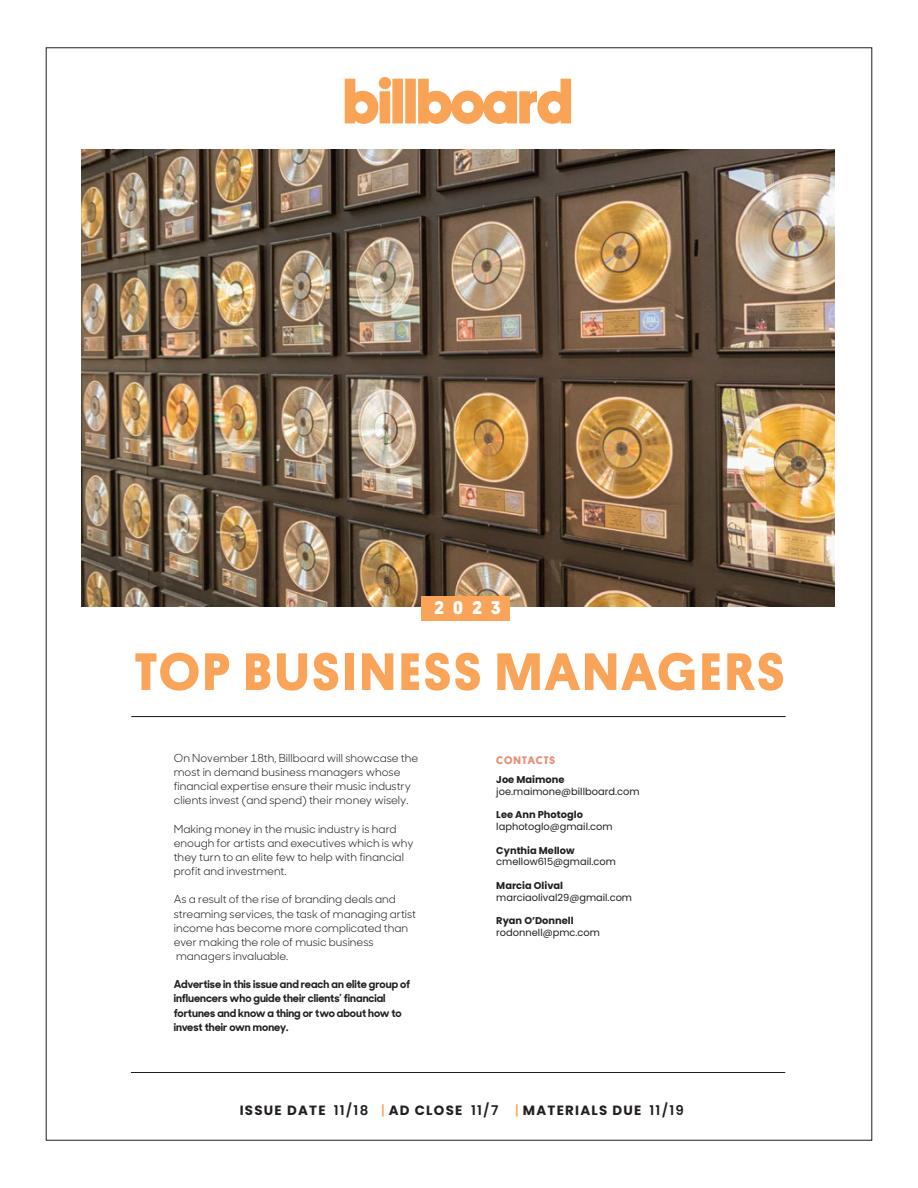
<style>
.page{position:relative;width:918px;height:1188px;background:#fff}
.page>*{position:absolute;margin:0;border:0;box-sizing:border-box;transform-origin:0 0}
.t1{font:700 52.95px "Platform";letter-spacing:.065em;color:#f9a458}
.t2{font:700 18.45px "Platform";color:#fff}
.t3{font:700 13.35px "Poppins";letter-spacing:.09em;color:#231f20}
.t4{font:11.1px/14.1px "Sharp Sans No 1";color:#231f20}
.t5{font:700 11.1px/14.1px "Sharp Sans No 1";color:#231f20}
.t6{font:700 11.1px "Platform";letter-spacing:.085em;color:#e79078}
.t7{font:9.9px/11.9px "Poppins";color:#231f20}
.s1{font-weight:700}
.s2{font-weight:600}
.s3{font-weight:500;color:#f9a458}
</style>
<div class="page">
<img style="left:81px;top:149px;width:753px;height:457px">
<svg style="left:345px;top:77px;width:226px;height:47px"></svg>
<hr style="left:131px;top:716px;width:655px;height:1px;background:#231f20">
<div style="left:422px;top:596px;width:88px;height:25px;background:#f9a458"></div>
<hr style="left:131px;top:1072px;width:654px;height:1px;background:#231f20">
<p class="t2" style="left:435px;top:594px;width:67px">2023</p>
<p class="t1" style="left:135px;top:633px;width:651px">TOP BUSINESS MANAGERS</p>
<p class="t4" style="left:174px;top:750px;width:246px">On November 18th, Billboard will showcase the most in demand business managers whose financial expertise ensure their music industry clients invest (and spend) their money wisely.</p>
<p class="t4" style="left:174px;top:821px;width:241px">Making money in the music industry is hard enough for artists and executives which is why they turn to an elite few to help with financial profit and investment.</p>
<p class="t4" style="left:174px;top:892px;width:244px">As a result of the rise of branding deals and streaming services, the task of managing artist income has become more complicated than ever making the role of music business managers invaluable.</p>
<p class="t5" style="left:174px;top:976px;width:238px">Advertise in this issue and reach an elite group of influencers who guide their clients’ financial fortunes and know a thing or two about how to invest their own money.</p>
<p class="t6" style="left:496px;top:752px;width:60px">CONTACTS</p>
<p class="t7" style="left:496px;top:773px;width:145px"><span class="s1">Joe Maimone </span>joe.maimone@billboard.com</p>
<p class="t7" style="left:496px;top:809px;width:118px"><span class="s1">Lee Ann Photoglo </span>laphotoglo@gmail.com</p>
<p class="t7" style="left:496px;top:844px;width:121px"><span class="s1">Cynthia Mellow </span>cmellow615@gmail.com</p>
<p class="t7" style="left:496px;top:880px;width:137px"><span class="s1">Marcia Olival </span>marciaolival29@gmail.com</p>
<p class="t7" style="left:496px;top:915px;width:105px"><span class="s1">Ryan O’Donnell </span>rodonnell@pmc.com</p>
<p class="t3" style="left:240px;top:1102px;width:446px">ISSUE DATE <span class="s2">11/18</span> <span class="s3">|</span> AD CLOSE <span class="s2">11/7</span> <span class="s3">|</span> MATERIALS DUE <span class="s2">11/19</span></p>
</div>
